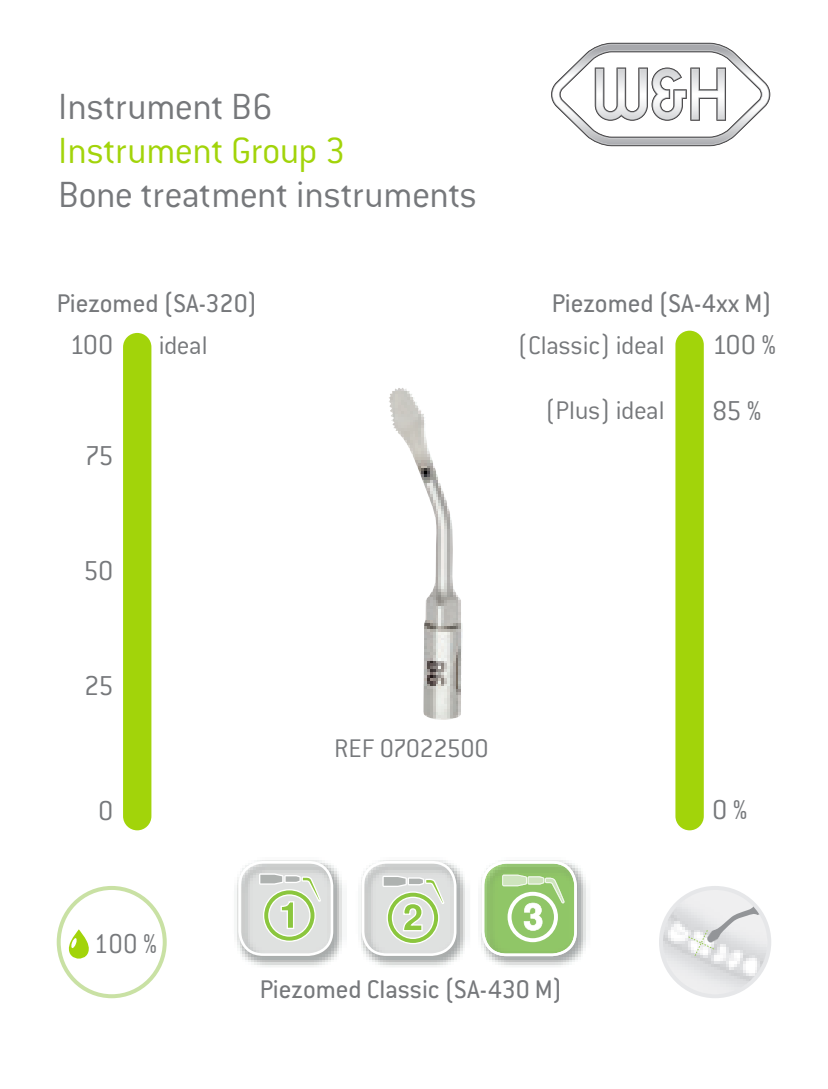
<style>
.page{position:relative;width:828px;height:1089px;background:#fff}
.page>*{position:absolute;margin:0;border:0;box-sizing:border-box;transform-origin:0 0}
.t1{font:300 40px "Conduit ITC Pro";letter-spacing:-.015em;color:#76787b}
.t2{font:300 40px "Conduit ITC Pro";letter-spacing:-.015em;color:#a2d40a}
.t3{font:300 30px "Conduit ITC Pro";letter-spacing:-.03em;color:#76787b}
.t4{font:300 30px "Conduit ITC Pro";letter-spacing:-.03em;color:#76787b;scale:.95 1}
.t5{font:28px "Conduit ITC Pro";color:#76787b}
.t6{font:300 28px "Conduit ITC Pro";letter-spacing:-.015em;color:#76787b}
</style>
<div class="page">
<img style="left:389px;top:388px;width:74px;height:332px">
<img style="left:662px;top:894px;width:105px;height:100px">
<svg style="left:686px;top:889px;width:81px;height:68px"></svg>
<div style="left:659px;top:886px;width:112px;height:112px;border:4px solid #e6e7e9;border-radius:50%"></div>
<div style="left:123px;top:333px;width:28px;height:497px;background:#a2d40a;border-radius:14px"></div>
<div style="left:675px;top:331px;width:29px;height:499px;background:#a2d40a;border-radius:14px"></div>
<img style="left:237px;top:860px;width:105px;height:107px">
<svg style="left:238px;top:861px;width:95px;height:94px"></svg>
<img style="left:366px;top:860px;width:99px;height:107px">
<svg style="left:361px;top:861px;width:95px;height:94px"></svg>
<img style="left:481px;top:860px;width:105px;height:107px">
<svg style="left:482px;top:861px;width:95px;height:95px"></svg>
<svg style="left:551px;top:43px;width:219px;height:103px"></svg>
<div style="left:57px;top:886px;width:110px;height:112px;border:4px solid #c9e1a4;border-radius:50%"></div>
<svg style="left:68px;top:929px;width:21px;height:29px"></svg>
<h1 class="t1" style="left:58px;top:85px;width:216px">Instrument B6</h1>
<h1 class="t2" style="left:58px;top:129px;width:289px">Instrument Group 3</h1>
<h1 class="t1" style="left:58px;top:173px;width:420px">Bone treatment instruments</h1>
<p class="t5" style="left:57px;top:288px;width:202px">Piezomed (SA-320)</p>
<p class="t3" style="left:69px;top:328px;width:45px">100</p>
<p class="t3" style="left:85px;top:439px;width:30px">75</p>
<p class="t3" style="left:83px;top:554px;width:32px">50</p>
<p class="t6" style="left:159px;top:330px;width:50px">ideal</p>
<p class="t5" style="left:552px;top:288px;width:222px">Piezomed (SA-4xx M)</p>
<p class="t6" style="left:517px;top:330px;width:149px">(Classic) ideal</p>
<p class="t3" style="left:712px;top:328px;width:65px">100 %</p>
<p class="t6" style="left:545px;top:395px;width:121px">(Plus) ideal</p>
<p class="t3" style="left:712px;top:395px;width:51px">85 %</p>
<p class="t3" style="left:84px;top:669px;width:31px">25</p>
<p class="t6" style="left:334px;top:733px;width:156px">REF 07022500</p>
<p class="t3" style="left:98px;top:794px;width:17px">0</p>
<p class="t3" style="left:712px;top:793px;width:37px">0 %</p>
<p class="t4" style="left:94px;top:927px;width:68px">100 %</p>
<p class="t5" style="left:260px;top:973px;width:304px">Piezomed Classic (SA-430 M)</p>
</div>
